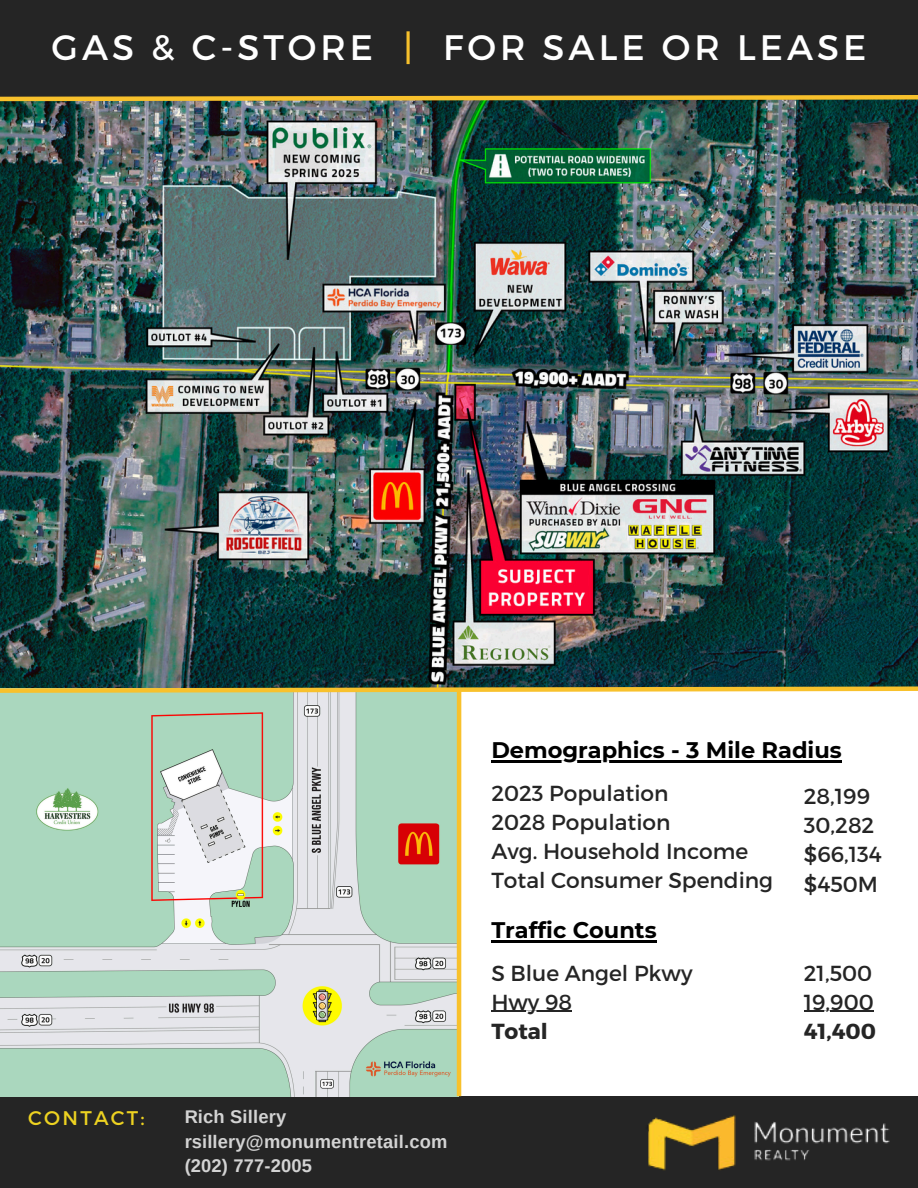
<style>
.page{position:relative;width:918px;height:1188px;background:#fff}
.page>*{position:absolute;margin:0;border:0;box-sizing:border-box;transform-origin:0 0}
.t1{font:35.4px "Montserrat";letter-spacing:.115em;color:#fff}
.t2{font:700 22.5px "Montserrat";color:#000}
.t3{font:21.75px/29.2px "Montserrat";color:#252525}
.t4{font:19.8px "Montserrat";letter-spacing:.115em;color:#edd221}
.t5{font:700 18.3px/24.8px "Arimo";letter-spacing:.01em;color:#fff}
.s1{color:#f8c12c}
.s2{font-weight:700}
</style>
<div class="page">
<img style="left:0;top:103px;width:918px;height:581px">
<div style="left:0;top:0;width:918px;height:97px;background:#252525"></div>
<img style="left:0;top:95px;width:918px;height:8px">
<div style="left:0;top:1096px;width:918px;height:92px;background:#252525"></div>
<img style="left:648px;top:1115px;width:242px;height:56px">
<img style="left:0;top:695px;width:459px;height:402px">
<hr style="left:457px;top:688px;width:4px;height:408px;background:#f8c12c">
<img style="left:0;top:684px;width:918px;height:11px">
<hr style="left:491px;top:761px;width:351px;height:2px;background:#000">
<hr style="left:491px;top:941px;width:166px;height:2px;background:#000">
<hr style="left:491px;top:1011px;width:81px;height:1px;background:#252525">
<hr style="left:804px;top:1011px;width:70px;height:1px;background:#252525">
<h3 class="t1" style="left:52px;top:24px;width:816px">GAS &amp; C-STORE <span class="s1">|</span> FOR SALE OR LEASE</h3>
<h4 class="t4" style="left:28px;top:1105px;width:118px">CONTACT:</h4>
<p class="t5" style="left:184px;top:1104px;width:265px">Rich Sillery rsillery@monumentretail.com (202) 777-2005</p>
<h2 class="t2" style="left:491px;top:737px;width:352px">Demographics - 3 Mile Radius</h2>
<h3 class="t3" style="left:491px;top:777px;width:283px">2023 Population<br>2028 Population<br>Avg. Household Income<br>Total Consumer Spending</h3>
<h4 class="t3" style="left:804px;top:781px;width:80px">28,199<br>30,282 $66,134 $450M</h4>
<h4 class="t2" style="left:491px;top:917px;width:167px">Traffic Counts</h4>
<p class="t3" style="left:491px;top:957px;width:203px">S Blue Angel Pkwy</p>
<h5 class="t3" style="left:491px;top:986px;width:82px">Hwy 98<br><span class="s2">Total</span></h5>
<p class="t3" style="left:804px;top:957px;width:70px">21,500</p>
<p class="t3" style="left:804px;top:986px;width:74px">19,900<br><span class="s2">41,400</span></p>
</div>
